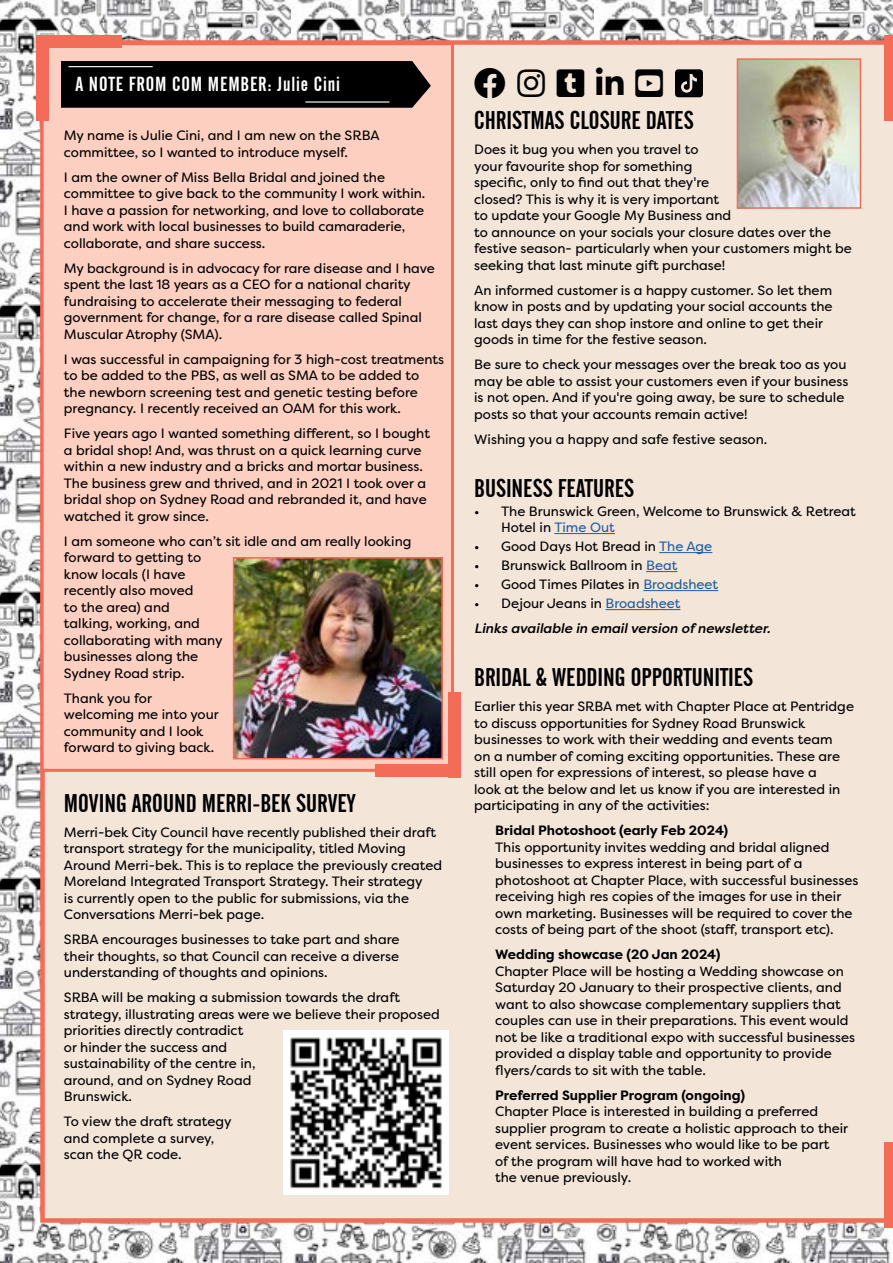
<style>
.page{position:relative;width:893px;height:1263px;background:#fff}
.page>*{position:absolute;margin:0;border:0;box-sizing:border-box;transform-origin:0 0}
.t1{font:25.5px "Alternate Gothic No 2 BT";color:#000}
.t2{font:20.25px "Alternate Gothic No 2 BT";letter-spacing:.04em;color:#fff}
.t3{font:13.5px/16.5px "Filson Pro";color:#000}
.t4{font:700 13.5px "Filson Pro";color:#000}
.t5{font:italic 500 13.5px/25px "Filson Pro";color:#000}
.s1{color:#215e9e}
.s2{font-weight:400;font-style:normal}
.s3{font-weight:400;font-style:normal;color:#215e9e}
</style>
<div class="page">
<img style="left:0;top:0;width:893px;height:1263px">
<div style="left:40px;top:40px;width:853px;height:1183px;background:#f4e5d9"></div>
<div style="left:884px;top:35px;width:9px;height:85px;background:#f36c57"></div>
<div style="left:41px;top:42px;width:413px;height:730px;background:#fccfc0;border:3px solid #f36c57"></div>
<div style="left:884px;top:1142px;width:9px;height:85px;background:#f36c57"></div>
<hr style="left:554px;top:533px;width:61px;height:1px;background:#215e9e">
<hr style="left:659px;top:552px;width:53px;height:1px;background:#215e9e">
<hr style="left:646px;top:571px;width:31px;height:1px;background:#215e9e">
<hr style="left:643px;top:590px;width:75px;height:1px;background:#215e9e">
<hr style="left:606px;top:609px;width:74px;height:1px;background:#215e9e">
<svg style="left:675px;top:69px;width:28px;height:28px"></svg>
<div style="left:36px;top:35px;width:85px;height:13px;background:#f36c57"></div>
<div style="left:36px;top:35px;width:13px;height:85px;background:#f36c57"></div>
<img style="left:236px;top:560px;width:204px;height:196px">
<div style="left:233px;top:557px;width:210px;height:202px;border:2px solid #f36c57"></div>
<div style="left:375px;top:764px;width:85px;height:13px;background:#f36c57"></div>
<div style="left:448px;top:692px;width:12px;height:85px;background:#f36c57"></div>
<svg style="left:61px;top:61px;width:370px;height:47px;background:#080706"></svg>
<hr style="left:305px;top:101px;width:84px;height:2px;background:#fff">
<hr style="left:68px;top:66px;width:85px;height:1px;background:#fff">
<img style="left:740px;top:61px;width:118px;height:145px">
<div style="left:737px;top:58px;width:124px;height:151px;border:2px solid #f36c57"></div>
<img style="left:284px;top:1030px;width:165px;height:165px">
<svg style="left:475px;top:68px;width:30px;height:30px"></svg>
<svg style="left:517px;top:70px;width:28px;height:27px"></svg>
<svg style="left:596px;top:67px;width:28px;height:28px"></svg>
<svg style="left:636px;top:70px;width:27px;height:27px"></svg>
<svg style="left:557px;top:70px;width:27px;height:27px"></svg>
<h2 class="t2" style="left:75px;top:73px;width:266px">A NOTE FROM COM MEMBER: Julie Cini</h2>
<p class="t3" style="left:64px;top:127px;width:317px">My name is Julie Cini, and I am new on the SRBA committee, so I wanted to introduce myself.</p>
<p class="t3" style="left:64px;top:169px;width:363px">I am the owner of Miss Bella Bridal and joined the committee to give back to the community I work within.<br>I have a passion for networking, and love to collaborate and work with local businesses to build camaraderie, collaborate, and share success.</p>
<p class="t3" style="left:64px;top:260px;width:373px">My background is in advocacy for rare disease and I have spent the last 18 years as a CEO for a national charity fundraising to accelerate their messaging to federal government for change, for a rare disease called Spinal Muscular Atrophy (SMA).</p>
<p class="t3" style="left:64px;top:351px;width:382px">I was successful in campaigning for 3 high-cost treatments to be added to the PBS, as well as SMA to be added to the newborn screening test and genetic testing before pregnancy. I recently received an OAM for this work.</p>
<p class="t3" style="left:64px;top:425px;width:368px">Five years ago I wanted something different, so I bought a bridal shop! And, was thrust on a quick learning curve within a new industry and a bricks and mortar business.<br>The business grew and thrived, and in 2021 I took over a bridal shop on Sydney Road and rebranded it, and have watched it grow since.</p>
<p class="t3" style="left:64px;top:533px;width:349px">I am someone who can’t sit idle and am really looking forward to getting to<br>know locals (I have<br>recently also moved<br>to the area) and<br>talking, working, and<br>collaborating with many<br>businesses along the<br>Sydney Road strip.</p>
<p class="t3" style="left:64px;top:690px;width:156px">Thank you for welcoming me into your community and I look forward to giving back.</p>
<h1 class="t1" style="left:64px;top:788px;width:293px">MOVING AROUND MERRI-BEK SURVEY</h1>
<p class="t3" style="left:64px;top:823px;width:380px">Merri-bek City Council have recently published their draft transport strategy for the municipality, titled Moving Around Merri-bek. This is to replace the previously created Moreland Integrated Transport Strategy. Their strategy<br>is currently open to the public for submissions, via the Conversations Merri-bek page.</p>
<p class="t3" style="left:64px;top:931px;width:337px;text-align:justify">SRBA encourages businesses to take part and share their thoughts, so that Council can receive a diverse understanding of thoughts and opinions.</p>
<p class="t3" style="left:64px;top:989px;width:377px">SRBA will be making a submission towards the draft strategy, illustrating areas were we believe their proposed priorities directly contradict<br>or hinder the success and<br>sustainability of the centre in,<br>around, and on Sydney Road<br>Brunswick.</p>
<p class="t3" style="left:64px;top:1113px;width:169px">To view the draft strategy and complete a survey, scan the QR code.</p>
<h1 class="t1" style="left:474px;top:106px;width:221px">CHRISTMAS CLOSURE DATES</h1>
<p class="t3" style="left:474px;top:141px;width:379px">Does it bug you when you travel to<br>your favourite shop for something<br>specific, only to find out that they're<br>closed? This is why it is very important<br>to update your Google My Business and<br>to announce on your socials your closure dates over the festive season- particularly when your customers might be seeking that last minute gift purchase!</p>
<p class="t3" style="left:474px;top:281px;width:360px">An informed customer is a happy customer. So let them know in posts and by updating your social accounts the last days they can shop instore and online to get their goods in time for the festive season.</p>
<p class="t3" style="left:474px;top:356px;width:376px">Be sure to check your messages over the break too as you may be able to assist your customers even if your business is not open. And if you're going away, be sure to schedule posts so that your accounts remain active!</p>
<p class="t3" style="left:474px;top:430px;width:295px">Wishing you a happy and safe festive season.</p>
<h1 class="t1" style="left:474px;top:474px;width:162px">BUSINESS FEATURES</h1>
<p class="t3" style="left:501px;top:503px;width:356px;text-indent:-27px">• The Brunswick Green, Welcome to Brunswick &amp; Retreat<br>Hotel in <span class="s1">Time Out</span></p>
<p class="t3" style="left:474px;top:538px;width:240px">• Good Days Hot Bread in <span class="s1">The Age</span></p>
<p class="t3" style="left:474px;top:557px;width:205px">• Brunswick Ballroom in <span class="s1">Beat</span></p>
<p class="t3" style="left:474px;top:576px;width:246px">• Good Times Pilates in <span class="s1">Broadsheet</span></p>
<p class="t5" style="left:474px;top:591px;width:298px"><span class="s2">• Dejour Jeans in</span> <span class="s3">Broadsheet<br></span>Links available in email version of newsletter.</p>
<h1 class="t1" style="left:474px;top:663px;width:281px">BRIDAL &amp; WEDDING OPPORTUNITIES</h1>
<p class="t3" style="left:474px;top:698px;width:381px">Earlier this year SRBA met with Chapter Place at Pentridge to discuss opportunities for Sydney Road Brunswick businesses to work with their wedding and events team<br>on a number of coming exciting opportunities. These are still open for expressions of interest, so please have a<br>look at the below and let us know if you are interested in participating in any of the activities:</p>
<p class="t4" style="left:495px;top:822px;width:234px">Bridal Photoshoot (early Feb 2024)</p>
<p class="t3" style="left:495px;top:839px;width:365px">This opportunity invites wedding and bridal aligned businesses to express interest in being part of a photoshoot at Chapter Place, with successful businesses receiving high res copies of the images for use in their own marketing. Businesses will be required to cover the costs of being part of the shoot (staff, transport etc).</p>
<p class="t4" style="left:495px;top:946px;width:227px">Wedding showcase (20 Jan 2024)</p>
<p class="t3" style="left:495px;top:963px;width:361px">Chapter Place will be hosting a Wedding showcase on Saturday 20 January to their prospective clients, and want to also showcase complementary suppliers that couples can use in their preparations. This event would not be like a traditional expo with successful businesses provided a display table and opportunity to provide flyers/cards to sit with the table.</p>
<p class="t4" style="left:495px;top:1086px;width:251px">Preferred Supplier Program (ongoing)</p>
<p class="t3" style="left:495px;top:1103px;width:355px">Chapter Place is interested in building a preferred supplier program to create a holistic approach to their event services. Businesses who would like to be part<br>of the program will have had to worked with<br>the venue previously.</p>
</div>
